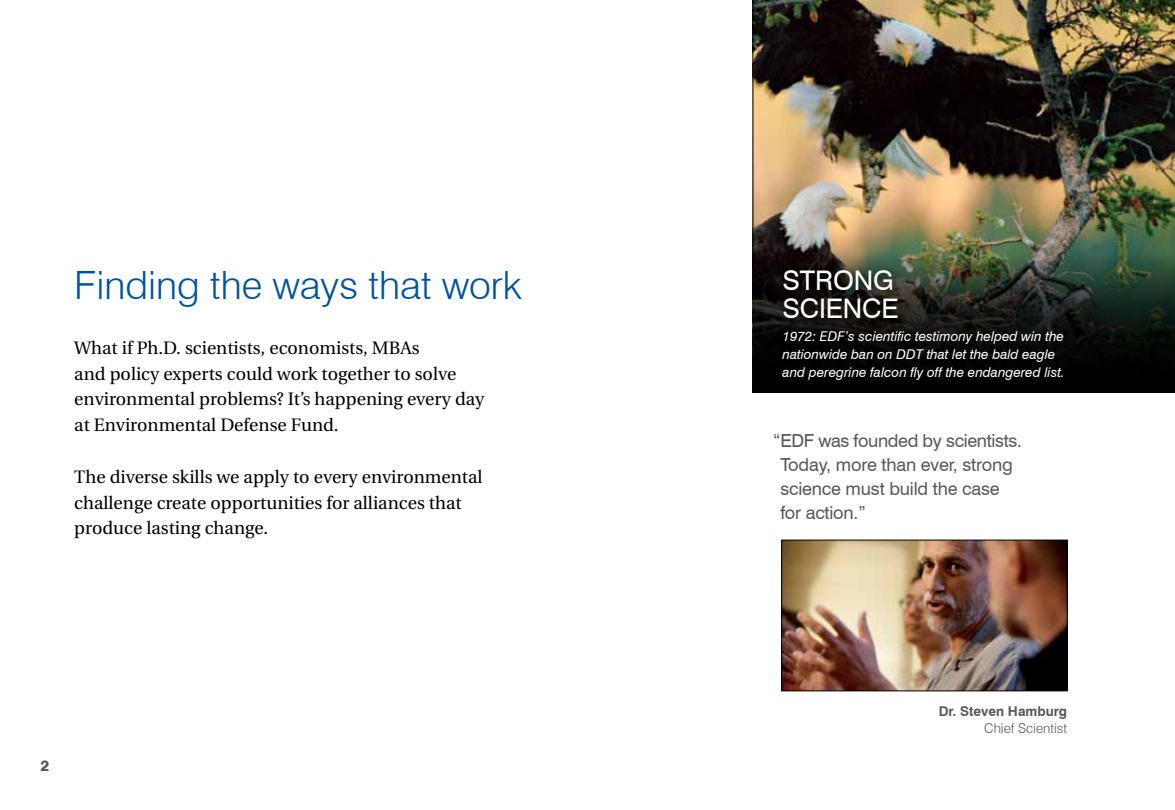
<style>
.page{position:relative;width:1175px;height:810px;background:#fff}
.page>*{position:absolute;margin:0;border:0;box-sizing:border-box;transform-origin:0 0}
.t1{font:300 39px "Swiss 721 BT";color:#00539b}
.t2{font:27px/28.5px "Swiss 721 BT";letter-spacing:-.005em;color:#fff}
.t3{font:18px/25.5px "Utopia";color:#000}
.t4{font:18px/24px "Swiss 721 BT";letter-spacing:-.01em;color:#58595b}
.t5{font:800 15px "Swiss 721 BT";color:#58595b}
.t6{font:italic 13.5px/18px "Swiss 721 BT";color:#fff}
.t7{font:700 13.5px "Swiss 721 BT";color:#58595b}
.t8{font:300 13.5px "Swiss 721 BT";color:#58595b}
</style>
<div class="page">
<img style="left:783px;top:542px;width:282px;height:147px">
<div style="left:781px;top:540px;width:286px;height:151px;border:1px solid #000"></div>
<img style="left:752px;top:0;width:422px;height:393px">
<h1 class="t1" style="left:74px;top:261px;width:449px">Finding the ways that work</h1>
<p class="t3" style="left:74px;top:336px;width:411px">What if Ph.D. scientists, economists, MBAs<br>and policy experts could work together to solve environmental problems? It’s happening every day at Environmental Defense Fund.</p>
<p class="t3" style="left:74px;top:465px;width:410px">The diverse skills we apply to every environmental challenge create opportunities for alliances that produce lasting change.</p>
<p class="t5" style="left:40px;top:757px;width:10px">2</p>
<h2 class="t2" style="left:782px;top:266px;width:114px">STRON G<br>SCIENCE</h2>
<p class="t6" style="left:782px;top:327px;width:283px">1972: EDF’s scientific testimony helped win the nationwide ban on DDT that let the bald eagle and peregrine falcon fly off the endangered list.</p>
<p class="t4" style="left:780px;top:429px;width:243px;text-indent:-7px">“ EDF was founded by scientists.<br>Today, more than ever, strong science must build the case for action.”</p>
<p class="t7" style="left:938px;top:703px;width:130px">Dr. Steven Hamburg</p>
<p class="t8" style="left:984px;top:720px;width:84px">Chief Scientist</p>
</div>
